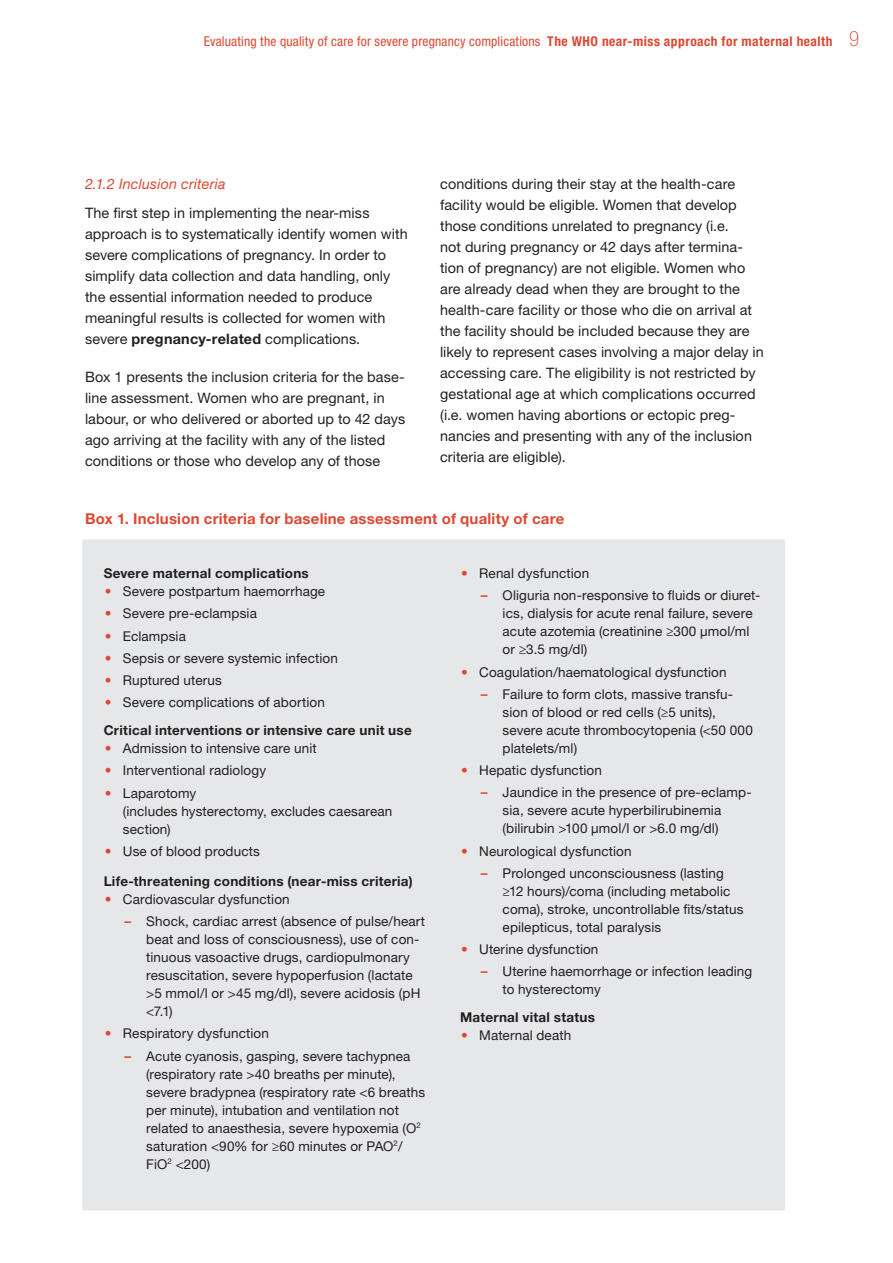
<style>
.page{position:relative;width:893px;height:1263px;background:#fff}
.page>*{position:absolute;margin:0;border:0;box-sizing:border-box;transform-origin:0 0}
.t1{font:700 15px "Helvetica Neue LT Std";letter-spacing:.015em;color:#dc4833}
.t2{font:14.4px/21px "Helvetica Neue LT Std";letter-spacing:.005em;color:#231f20}
.t3{font:italic 14.4px "Helvetica Neue LT Std";letter-spacing:.01em;color:#dc4833}
.t4{font:13.5px/18px "Helvetica Neue LT Std";letter-spacing:.01em;color:#231f20}
.t5{font:700 13.5px/27.8px "Helvetica Neue LT Std";letter-spacing:.02em;color:#231f20}
.t6{font:condensed 13.5px "Helvetica Neue LT Std";letter-spacing:.015em;color:#dc4833}
.s1{font-weight:700}
.s2{font-weight:100;font-size:21px}
.s3{color:#dc4833}
.s4{font-weight:400;color:#dc4833}
.s5{font-weight:400}
.s6{font-weight:700;font-stretch:condensed;color:#dc4833}
</style>
<div class="page">
<div style="left:81px;top:538px;width:706px;height:674px;background:#e6e7e9;border:2px solid #fff"></div>
<p class="t6" style="left:204px;top:34px;width:657px">Evaluating the quality of care for severe pregnancy complications <span class="s1">The WHO near-miss approach for maternal health</span> <span class="s2">9</span></p>
<p class="t3" style="left:85px;top:175px;width:142px">2.1.2 Inclusion criteria</p>
<p class="t2" style="left:85px;top:203px;width:324px">The first step in implementing the near-miss approach is to systematically identify women with severe complications of pregnancy. In order to simplify data collection and data handling, only the essential information needed to produce meaningful results is collected for women with severe <span class="s1">pregnancy-related</span> complications.</p>
<p class="t2" style="left:85px;top:367px;width:322px">Box 1 presents the inclusion criteria for the base&shy;line assessment. Women who are pregnant, in labour, or who delivered or aborted up to 42 days ago arriving at the facility with any of the listed conditions or those who develop any of those</p>
<p class="t2" style="left:440px;top:173px;width:325px">conditions during their stay at the health-care facility would be eligible. Women that develop those conditions unrelated to pregnancy (i.e.<br>not during pregnancy or 42 days after termina&shy;tion of pregnancy) are not eligible. Women who are already dead when they are brought to the health-care facility or those who die on arrival at the facility should be included because they are likely to represent cases involving a major delay in accessing care. The eligibility is not restricted by gestational age at which complications occurred (i.e. women having abortions or ectopic preg&shy;nancies and presenting with any of the inclusion criteria are eligible).</p>
<p class="t1" style="left:85px;top:509px;width:481px">Box 1. Inclusion criteria for baseline assessment of quality of care</p>
<p class="t5" style="left:104px;top:559px;width:207px">Severe maternal complications</p>
<p class="t4" style="left:105px;top:582px;width:222px"><span class="s3">•</span> Severe postpartum haemorrhage</p>
<p class="t4" style="left:105px;top:604px;width:154px"><span class="s3">•</span> Severe pre-eclampsia</p>
<p class="t4" style="left:105px;top:627px;width:83px"><span class="s3">•</span> Eclampsia</p>
<p class="t4" style="left:105px;top:649px;width:234px"><span class="s3">•</span> Sepsis or severe systemic infection</p>
<p class="t4" style="left:105px;top:671px;width:119px"><span class="s3">•</span> Ruptured uterus</p>
<p class="t5" style="left:104px;top:688px;width:309px"><span class="s4">•</span> <span class="s5">Severe complications of abortion<br></span>Critical interventions or intensive care unit use</p>
<p class="t4" style="left:105px;top:739px;width:213px"><span class="s3">•</span> Admission to intensive care unit</p>
<p class="t4" style="left:105px;top:761px;width:163px"><span class="s3">•</span> Interventional radiology</p>
<p class="t4" style="left:123px;top:784px;width:271px;text-indent:-18px"><span class="s3">•</span> Laparotomy<br>(includes hysterectomy, excludes caesarean section)</p>
<p class="t4" style="left:105px;top:842px;width:157px"><span class="s3">•</span> Use of blood products</p>
<p class="t5" style="left:104px;top:867px;width:310px">Life-threatening conditions (near-miss criteria)</p>
<p class="t4" style="left:105px;top:890px;width:186px"><span class="s3">•</span> Cardiovascular dysfunction</p>
<p class="t4" style="left:146px;top:912px;width:280px;text-indent:-22px"><span class="s6">–</span> Shock, cardiac arrest (absence of pulse/heart beat and loss of consciousness), use of con&shy;tinuous vasoactive drugs, cardiopulmonary resuscitation, severe hypoperfusion (lactate &gt;5 mmol/l or &gt;45 mg/dl), severe acidosis (pH &lt;7.1)</p>
<p class="t4" style="left:105px;top:1024px;width:166px"><span class="s3">•</span> Respiratory dysfunction</p>
<p class="t4" style="left:146px;top:1047px;width:280px;text-indent:-22px"><span class="s6">–</span> Acute cyanosis, gasping, severe tachypnea (respiratory rate &gt;40 breaths per minute), severe bradypnea (respiratory rate &lt;6 breaths per minute), intubation and ventilation not related to anaesthesia, severe hypoxemia (O<sup>2 </sup>saturation &lt;90% for ≥60 minutes or PAO<sup>2</sup>/ FiO<sup>2</sup> &lt;200)</p>
<p class="t4" style="left:461px;top:564px;width:130px"><span class="s3">•</span> Renal dysfunction</p>
<p class="t4" style="left:503px;top:586px;width:259px;text-indent:-22px"><span class="s6">–</span> Oliguria non-responsive to fluids or diuret&shy;ics, dialysis for acute renal failure, severe acute azotemia (creatinine ≥300 µmol/ml or ≥3.5 mg/dl)</p>
<p class="t4" style="left:461px;top:663px;width:267px"><span class="s3">•</span> Coagulation/haematological dysfunction</p>
<p class="t4" style="left:503px;top:685px;width:252px;text-indent:-22px"><span class="s6">–</span> Failure to form clots, massive transfu&shy;sion of blood or red cells (≥5 units), severe acute thrombocytopenia (&lt;50 000 platelets/ml)</p>
<p class="t4" style="left:461px;top:761px;width:142px"><span class="s3">•</span> Hepatic dysfunction</p>
<p class="t4" style="left:503px;top:783px;width:251px;text-indent:-22px"><span class="s6">–</span> Jaundice in the presence of pre-eclamp&shy;sia, severe acute hyperbilirubinemia (bilirubin &gt;100 µmol/l or &gt;6.0 mg/dl)</p>
<p class="t4" style="left:461px;top:842px;width:172px"><span class="s3">•</span> Neurological dysfunction</p>
<p class="t4" style="left:503px;top:864px;width:242px;text-indent:-22px"><span class="s6">–</span> Prolonged unconsciousness (lasting ≥12 hours)/coma (including metabolic coma), stroke, uncontrollable fits/status epilepticus, total paralysis</p>
<p class="t4" style="left:461px;top:940px;width:139px"><span class="s3">•</span> Uterine dysfunction</p>
<p class="t4" style="left:503px;top:962px;width:251px;text-indent:-22px"><span class="s6">–</span> Uterine haemorrhage or infection leading to hysterectomy</p>
<p class="t5" style="left:460px;top:1003px;width:137px">Maternal vital status</p>
<p class="t4" style="left:461px;top:1026px;width:112px"><span class="s3">•</span> Maternal death</p>
</div>
